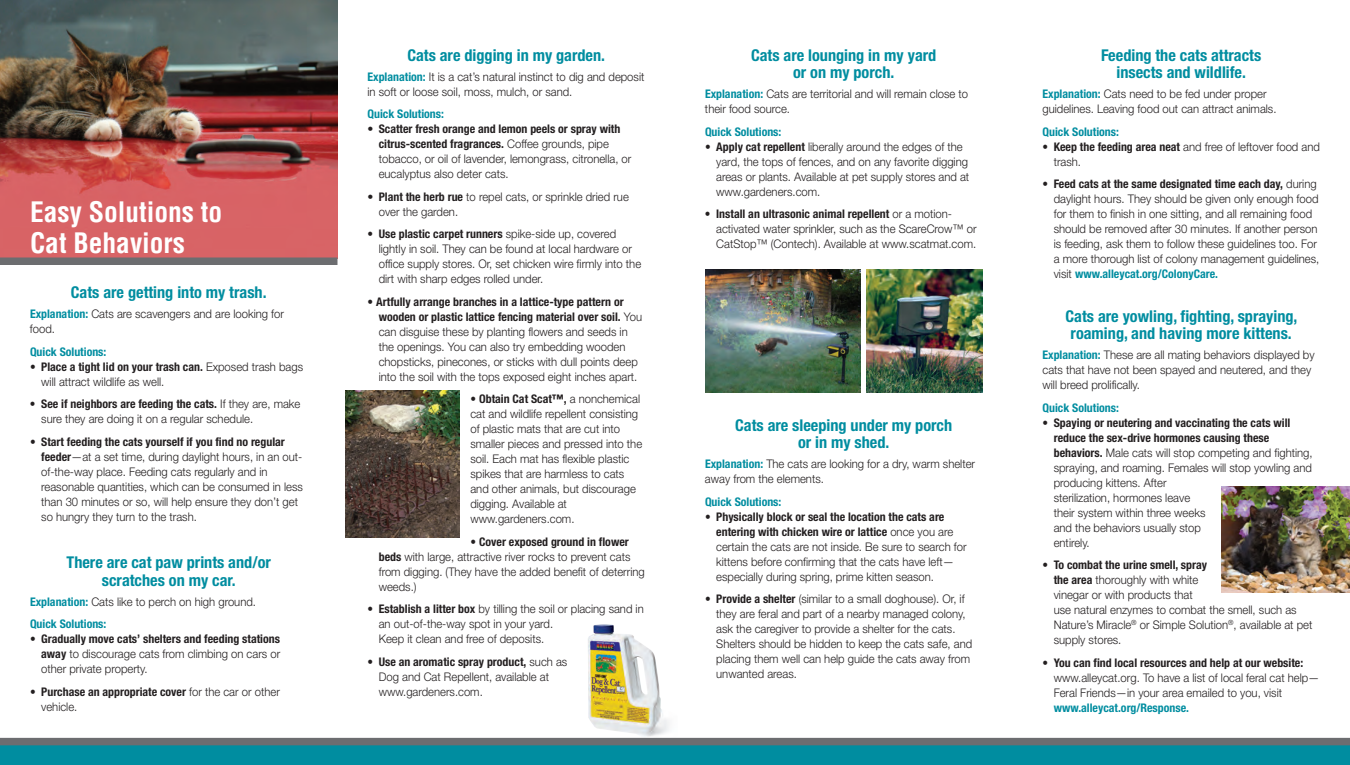
<style>
.page{position:relative;width:1350px;height:765px;background:#fff}
.page>*{position:absolute;margin:0;border:0;box-sizing:border-box;transform-origin:0 0}
.t1{font:700 condensed 27.5px/31.2px "Helvetica";color:#fff}
.t2{font:700 condensed 16.25px/17.5px "Helvetica Neue";color:#008da0;text-align:center}
.t3{font:300 11.88px/15px "Helvetica Neue";color:#231f20;scale:.95 1}
.t4{font:700 condensed 11.88px "Helvetica Neue";color:#008da0}
.t5{font:700 condensed 11.88px/15px "Helvetica Neue";color:#231f20}
.s1{font-weight:700;font-stretch:condensed;color:#008da0}
.s2{font-weight:700;font-stretch:condensed}
.s3{font-weight:300;font-stretch:normal}
</style>
<div class="page">
<img style="left:0;top:0;width:338px;height:258px">
<div style="left:0;top:258px;width:338px;height:7px;background:#6c6d70"></div>
<img style="left:345px;top:390px;width:114px;height:148px">
<img style="left:588px;top:625px;width:90px;height:113px">
<img style="left:705px;top:269px;width:155px;height:124px">
<img style="left:867px;top:269px;width:115px;height:124px">
<img style="left:1221px;top:487px;width:129px;height:105px">
<div style="left:0;top:741px;width:1350px;height:24px;background:#008da0"></div>
<div style="left:0;top:738px;width:1350px;height:7px;background:#6c6d70"></div>
<h1 class="t1" style="left:30px;top:199px;width:194px">Easy Solutions to<br>Cat Behaviors</h1>
<h2 class="t2" style="left:71px;top:283px;width:197px">Cats are getting into my trash.</h2>
<p class="t3" style="left:30px;top:306px;width:269px"><span class="s1">Explanation:</span> Cats are scavengers and are looking for food.</p>
<p class="t4" style="left:30px;top:344px;width:78px">Quick Solutions:</p>
<p class="t3" style="left:41px;top:359px;width:277px;text-indent:-11px">• <span class="s2">Place a tight lid on your trash can.</span> Exposed trash bags will attract wildlife as well.</p>
<p class="t3" style="left:41px;top:396px;width:274px;text-indent:-11px">• <span class="s2">See if neighbors are feeding the cats.</span> If they are, make sure they are doing it on a regular schedule.</p>
<p class="t3" style="left:41px;top:434px;width:277px;text-indent:-11px">• <span class="s2">Start feeding the cats yourself if you find no regular feeder</span>—at a set time, during daylight hours, in an out&shy;of-the-way place. Feeding cats regularly and in reasonable quantities, which can be consumed in less than 30 minutes or so, will help ensure they don’t get so hungry they turn to the trash.</p>
<h2 class="t2" style="left:67px;top:553px;width:206px">There are cat paw prints and/or scratches on my car.</h2>
<p class="t3" style="left:30px;top:590px;width:239px;line-height:22.5px"><span class="s1">Explanation:</span> Cats like to perch on high ground.<br><span class="s1">Quick Solutions:</span></p>
<p class="t3" style="left:41px;top:631px;width:253px;text-align:justify;text-indent:-11px">• <span class="s2">Gradually move cats’ shelters and feeding stations away</span> to discourage cats from climbing on cars or other private property.</p>
<p class="t5" style="left:41px;top:684px;width:240px;text-indent:-11px"><span class="s3">•</span> Purchase an appropriate cover <span class="s3">for the car or other vehicle.</span></p>
<h2 class="t2" style="left:407px;top:46px;width:199px">Cats are digging in my garden.</h2>
<p class="t3" style="left:368px;top:69px;width:293px"><span class="s1">Explanation:</span> It is a cat’s natural instinct to dig and deposit in soft or loose soil, moss, mulch, or sand.</p>
<p class="t4" style="left:368px;top:107px;width:78px">Quick Solutions:</p>
<p class="t3" style="left:379px;top:121px;width:267px;text-indent:-11px"><span class="s2">• Scatter fresh orange and lemon peels or spray with citrus-scented fragrances.</span> Coffee grounds, pipe tobacco, or oil of lavender, lemongrass, citronella, or eucalyptus also deter cats.</p>
<p class="t3" style="left:379px;top:189px;width:265px;text-indent:-11px"><span class="s2">• Plant the herb rue</span> to repel cats, or sprinkle dried rue over the garden.</p>
<p class="t3" style="left:379px;top:226px;width:278px;text-indent:-11px">• <span class="s2">Use plastic carpet runners</span> spike-side up, covered lightly in soil. They can be found at local hardware or office supply stores. Or, set chicken wire firmly into the dirt with sharp edges rolled under.</p>
<p class="t3" style="left:379px;top:294px;width:279px;text-indent:-11px">• <span class="s2">Artfully arrange branches in a lattice-type pattern or wooden or plastic lattice fencing material over soil.</span> You can disguise these by planting flowers and seeds in the openings. You can also try embedding wooden chopsticks, pinecones, or sticks with dull points deep into the soil with the tops exposed eight inches apart.</p>
<p class="t3" style="left:470px;top:391px;width:182px">• <span class="s2">Obtain Cat Scat™,</span> a nonchemical cat and wildlife repellent consisting of plastic mats that are cut into smaller pieces and pressed into the soil. Each mat has flexible plastic spikes that are harmless to cats and other animals, but discourage digging. Available at www.gardeners.com.</p>
<p class="t3" style="left:379px;top:534px;width:282px;text-indent:92px">• <span class="s2">Cover exposed ground in flower beds</span> with large, attractive river rocks to prevent cats from digging. (They have the added benefit of deterring weeds.)</p>
<p class="t3" style="left:379px;top:601px;width:280px;text-indent:-11px">• <span class="s2">Establish a litter box</span> by tilling the soil or placing sand in an out-of-the-way spot in your yard.<br>Keep it clean and free of deposits.</p>
<p class="t3" style="left:379px;top:654px;width:200px;text-indent:-11px">• <span class="s2">Use an aromatic spray product,</span> such as<br>Dog and Cat Repellent, available at www.gardeners.com.</p>
<h2 class="t2" style="left:751px;top:46px;width:187px">Cats are lounging in my yard or on my porch.</h2>
<p class="t3" style="left:705px;top:86px;width:279px"><span class="s1">Explanation:</span> Cats are territorial and will remain close to their food source.</p>
<p class="t4" style="left:705px;top:124px;width:78px">Quick Solutions:</p>
<p class="t3" style="left:716px;top:139px;width:268px;text-indent:-11px">• <span class="s2">Apply cat repellent</span> liberally around the edges of the yard, the tops of fences, and on any favorite digging areas or plants. Available at pet supply stores and at www.gardeners.com.</p>
<p class="t3" style="left:716px;top:206px;width:276px;text-indent:-11px">• <span class="s2">Install an ultrasonic animal repellent</span> or a motion&shy;activated water sprinkler, such as the ScareCrow™ or<br>CatStop™ (Contech). Available at www.scatmat.com.</p>
<h2 class="t2" style="left:735px;top:416px;width:219px">Cats are sleeping under my porch or in my shed.</h2>
<p class="t3" style="left:705px;top:456px;width:286px"><span class="s1">Explanation:</span> The cats are looking for a dry, warm shelter away from the elements.</p>
<p class="t4" style="left:705px;top:494px;width:78px">Quick Solutions:</p>
<p class="t3" style="left:716px;top:509px;width:265px;text-indent:-11px">• <span class="s2">Physically block or seal the location the cats are entering with chicken wire or lattice</span> once you are certain the cats are not inside. Be sure to search for kittens before confirming that the cats have left— especially during spring, prime kitten season.</p>
<p class="t3" style="left:716px;top:591px;width:271px;text-indent:-11px">• <span class="s2">Provide a shelter</span> (similar to a small doghouse). Or, if they are feral and part of a nearby managed colony, ask the caregiver to provide a shelter for the cats.<br>Shelters should be hidden to keep the cats safe, and placing them well can help guide the cats away from unwanted areas.</p>
<h2 class="t2" style="left:1101px;top:46px;width:162px">Feeding the cats attracts insects and wildlife.</h2>
<p class="t3" style="left:1042px;top:86px;width:248px"><span class="s1">Explanation:</span> Cats need to be fed under proper guidelines. Leaving food out can attract animals.</p>
<p class="t4" style="left:1042px;top:124px;width:78px">Quick Solutions:</p>
<p class="t3" style="left:1054px;top:139px;width:282px;text-indent:-11px">• <span class="s2">Keep the feeding area neat</span> and free of leftover food and trash.</p>
<p class="t3" style="left:1054px;top:176px;width:281px;text-indent:-11px">• <span class="s2">Feed cats at the same designated time each day,</span> during daylight hours. They should be given only enough food for them to finish in one sitting, and all remaining food should be removed after 30 minutes. If another person is feeding, ask them to follow these guidelines too. For a more thorough list of colony management guidelines, visit <span class="s1">www.alleycat.org/ColonyCare.</span></p>
<h2 class="t2" style="left:1066px;top:307px;width:233px">Cats are yowling, fighting, spraying, roaming, and having more kittens.</h2>
<p class="t3" style="left:1042px;top:347px;width:288px"><span class="s1">Explanation:</span> These are all mating behaviors displayed by cats that have not been spayed and neutered, and they will breed prolifically.</p>
<p class="t4" style="left:1042px;top:400px;width:78px">Quick Solutions:</p>
<p class="t3" style="left:1054px;top:415px;width:274px;text-indent:-11px">• <span class="s2">Spaying or neutering and vaccinating the cats will reduce the sex-drive hormones causing these behaviors.</span> Male cats will stop competing and fighting, spraying, and roaming. Females will stop yowling and producing kittens. After<br>sterilization, hormones leave<br>their system within three weeks<br>and the behaviors usually stop<br>entirely.</p>
<p class="t3" style="left:1054px;top:557px;width:274px;text-indent:-11px">• <span class="s2">To combat the urine smell, spray<br>the area</span> thoroughly with white<br>vinegar or with products that<br>use natural enzymes to combat the smell, such as Nature’s Miracle<sup>®</sup> or Simple Solution<sup>®</sup>, available at pet supply stores.</p>
<p class="t3" style="left:1054px;top:655px;width:281px;text-indent:-11px">• <span class="s2">You can find local resources and help at our website: </span>www.alleycat.org. To have a list of local feral cat help—<br>Feral Friends—in your area emailed to you, visit</p>
<p class="t4" style="left:1054px;top:700px;width:137px">www.alleycat.org/Response.</p>
</div>
